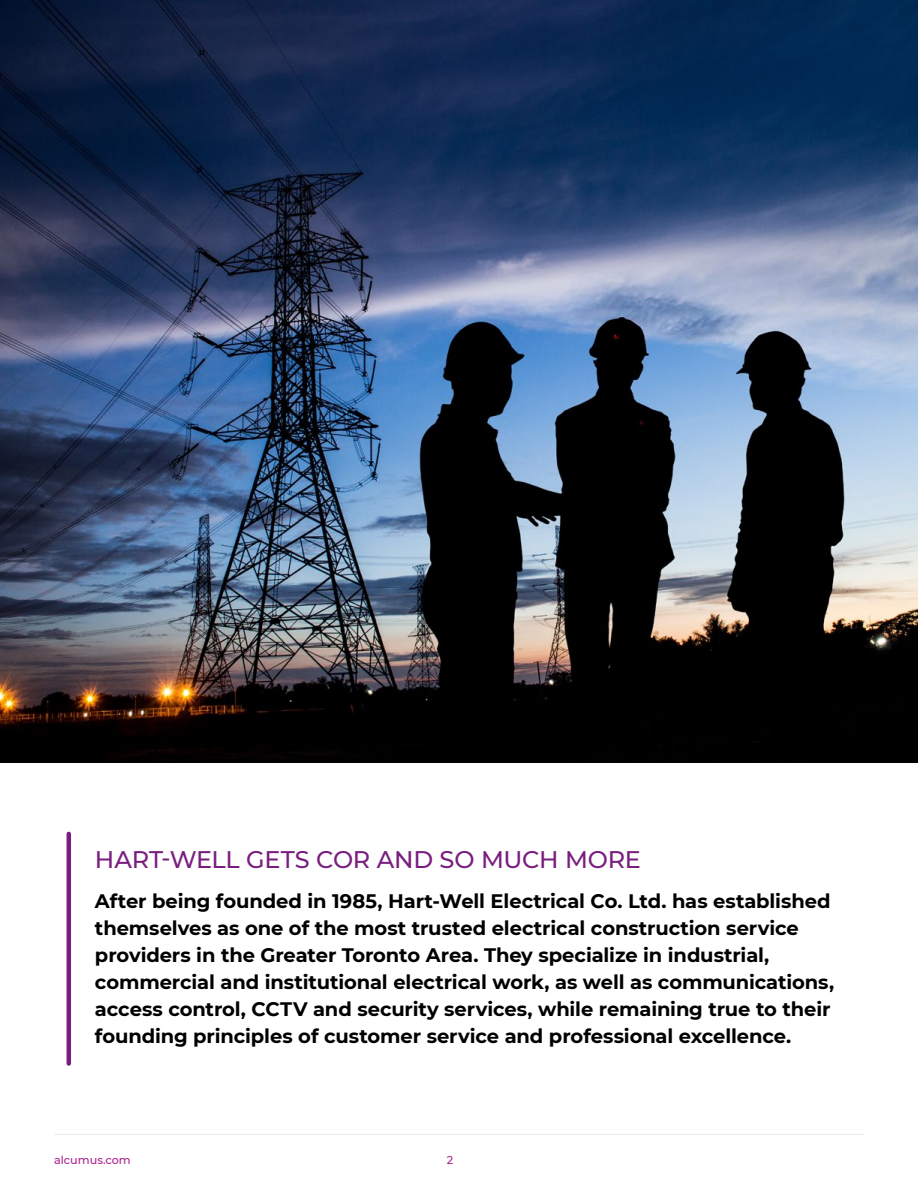
<style>
.page{position:relative;width:918px;height:1188px;background:#fff}
.page>*{position:absolute;margin:0;border:0;box-sizing:border-box;transform-origin:0 0}
.Large_Page_Header{font:500 24px "Montserrat";letter-spacing:-.01em;color:#791e7f}
.Bold_Intro_Copy{font:700 19.5px/27px "Montserrat";letter-spacing:-.005em;color:#000}
.t1{font:500 11.25px "Montserrat";color:#ab218e}
</style>
<div class="page">
<hr style="left:54px;top:1134px;width:810px;height:1px;background:#edede8">
<img style="left:0;top:0;width:918px;height:763px">
<hr style="left:67px;top:834px;width:4px;height:230px;background:#791e7f">
<p class="Large_Page_Header" style="left:95px;top:842px;width:547px">HART-WELL GETS COR AND SO MUCH MORE</p>
<p class="Bold_Intro_Copy" style="left:95px;top:886px;width:741px">After being founded in 1985, Hart-Well Electrical Co. Ltd. has established themselves as one of the most trusted electrical construction service providers in the Greater Toronto Area. They specialize in industrial, commercial and institutional electrical work, as well as communications, access control, CCTV and security services, while remaining true to their founding principles of customer service and professional excellence.</p>
<p class="t1" style="left:54px;top:1152px;width:78px">alcumus.com</p>
<p class="t1" style="left:447px;top:1152px;width:8px">2</p>
</div>
